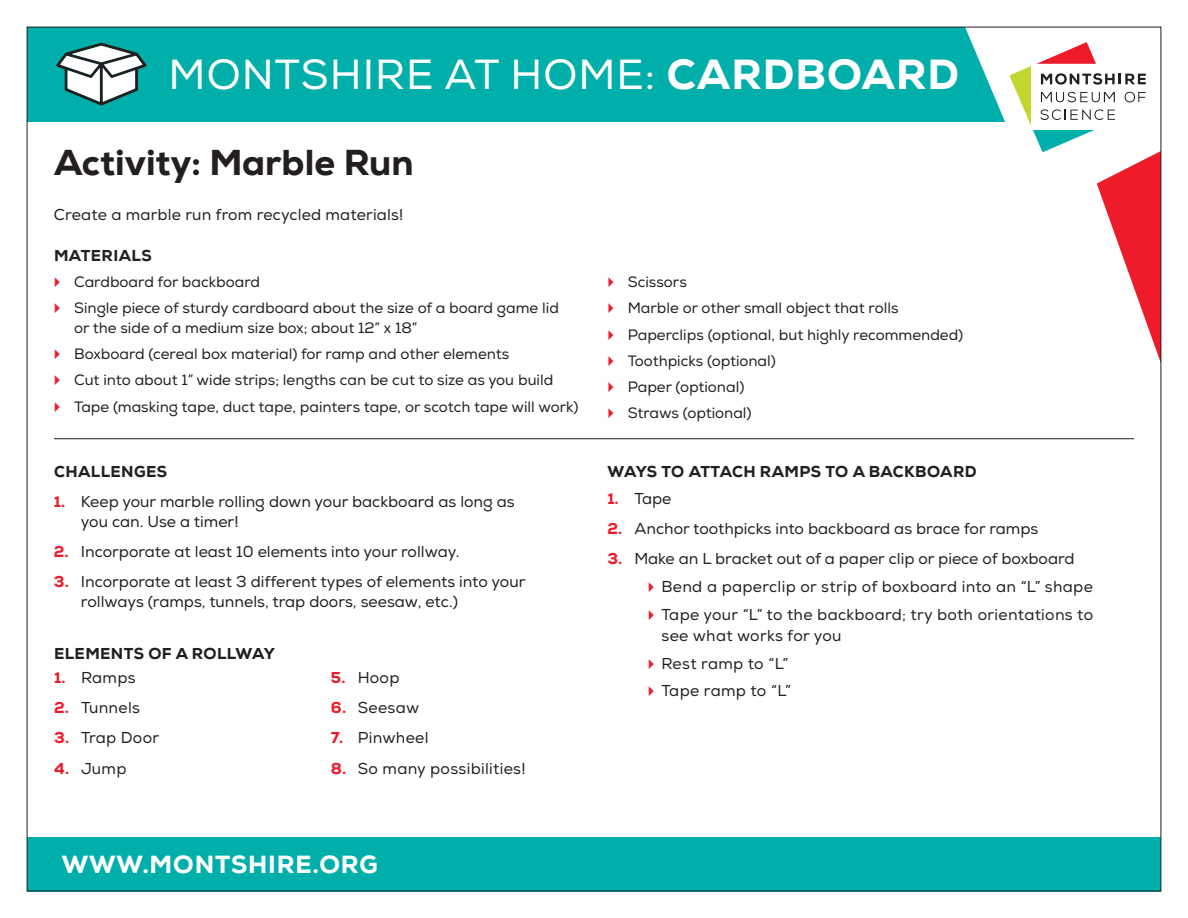
<style>
.page{position:relative;width:1188px;height:918px;background:#fff}
.page>*{position:absolute;margin:0;border:0;box-sizing:border-box;transform-origin:0 0}
.t1{font:42px "Nexa";letter-spacing:.025em;color:#fff}
.t2{font:800 36px "Nexa";color:#231f20}
.t3{font:800 24.75px "Nexa";letter-spacing:.035em;color:#fff}
.t4{font:15.75px/19.5px "Nexa";color:#231f20}
.t5{font:15.75px/27.8px "Nexa";letter-spacing:.02em;color:#231f20}
.t6{font:800 15.75px "Nexa";letter-spacing:.025em;color:#231f20}
.t7{font:15px/26.2px "Nexa";color:#231f20}
.s1{font-weight:800}
.s2{font-weight:800;color:#ee1b2b}
</style>
<div class="page">
<div style="left:27px;top:27px;width:1134px;height:95px;background:#00afa9"></div>
<svg style="left:56px;top:43px;width:90px;height:62px"></svg>
<div style="left:27px;top:837px;width:1134px;height:55px;background:#00afa9"></div>
<hr style="left:54px;top:438px;width:1080px;height:1px;background:#231f20">
<svg style="left:966px;top:29px;width:193px;height:329px"></svg>
<h1 class="t1" style="left:169px;top:49px;width:792px">MONTSHIRE AT HOME: <span class="s1">CARDBOARD</span></h1>
<h2 class="t2" style="left:54px;top:139px;width:361px">Activity: Marble Run</h2>
<p class="t4" style="left:54px;top:205px;width:351px">Create a marble run from recycled materials!</p>
<p class="t6" style="left:54px;top:245px;width:99px">MATERIALS</p>
<p class="t7" style="left:74px;top:269px;width:486px">Cardboard for backboard<br>Single piece of sturdy cardboard about the size of a board game lid</p>
<p class="t7" style="left:74px;top:315px;width:506px">or the side of a medium size box; about 12” x 18”<br>Boxboard (cereal box material) for ramp and other elements<br>Cut into about 1” wide strips; lengths can be cut to size as you build Tape (masking tape, duct tape, painters tape, or scotch tape will work)</p>
<p class="t6" style="left:54px;top:461px;width:115px">CHALLENGES</p>
<p class="t4" style="left:81px;top:492px;width:435px;text-indent:-27px"><span class="s2">1.</span> Keep your marble rolling down your backboard as long as you can. Use a timer!</p>
<p class="t4" style="left:54px;top:542px;width:407px"><span class="s2">2.</span> Incorporate at least 10 elements into your rollway.</p>
<p class="t4" style="left:81px;top:572px;width:446px;text-indent:-27px"><span class="s2">3.</span> Incorporate at least 3 different types of elements into your rollways (ramps, tunnels, trap doors, seesaw, etc.)</p>
<p class="t6" style="left:54px;top:644px;width:222px">ELEMENTS OF A ROLLWAY</p>
<p class="t4" style="left:54px;top:668px;width:83px"><span class="s2">1.</span> Ramps</p>
<p class="t5" style="left:54px;top:694px;width:88px"><span class="s2">2.</span> Tunnels</p>
<p class="t4" style="left:54px;top:728px;width:107px"><span class="s2">3.</span> Trap Door</p>
<p class="t4" style="left:54px;top:759px;width:74px"><span class="s2">4.</span> Jump</p>
<p class="t4" style="left:331px;top:668px;width:70px"><span class="s2">5.</span> Hoop</p>
<p class="t4" style="left:331px;top:698px;width:90px"><span class="s2">6.</span> Seesaw</p>
<p class="t5" style="left:331px;top:724px;width:99px"><span class="s2">7.</span> Pinwheel</p>
<p class="t5" style="left:331px;top:755px;width:196px"><span class="s2">8.</span> So many possibilities!</p>
<p class="t7" style="left:628px;top:269px;width:337px">Scissors<br>Marble or other small object that rolls<br>Paperclips (optional, but highly recommended)<br>Toothpicks (optional)<br>Paper (optional)<br>Straws (optional)</p>
<p class="t6" style="left:608px;top:461px;width:371px">WAYS TO ATTACH RAMPS TO A BACKBOARD</p>
<p class="t4" style="left:608px;top:489px;width:65px"><span class="s2">1.</span> Tape</p>
<p class="t4" style="left:608px;top:519px;width:432px"><span class="s2">2.</span> Anchor toothpicks into backboard as brace for ramps</p>
<p class="t5" style="left:662px;top:545px;width:433px;text-indent:-54px"><span class="s2">3.</span> Make an L bracket out of a paper clip or piece of boxboard<br>Bend a paperclip or strip of boxboard into an “L” shape<br>Tape your “L” to the backboard; try both orientations to</p>
<p class="t5" style="left:662px;top:622px;width:182px">see what works for you<br>Rest ramp to “L”<br>Tape ramp to “L”</p>
<h3 class="t3" style="left:62px;top:849px;width:318px">WWW.MONTSHIRE.ORG</h3>
</div>
